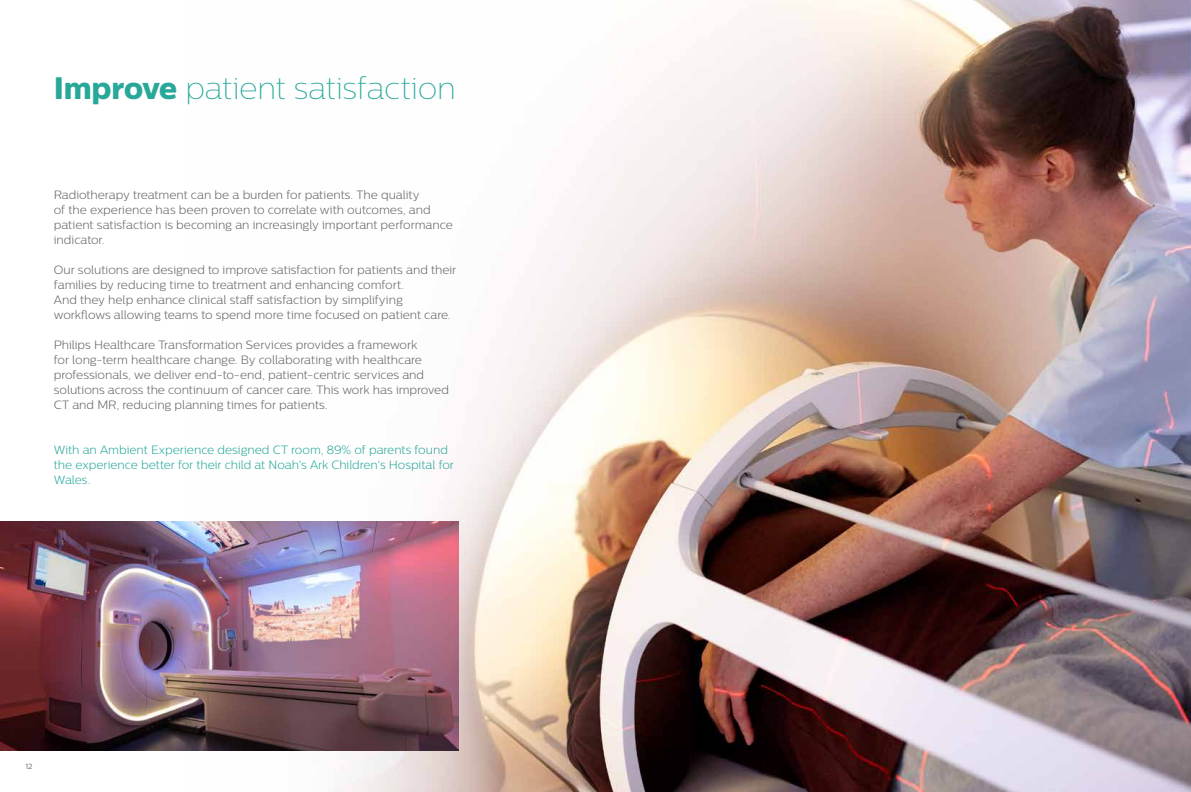
<style>
.page{position:relative;width:1191px;height:792px;background:#fff}
.page>*{position:absolute;margin:0;border:0;box-sizing:border-box;transform-origin:0 0}
.t1{font:100 31px "Centrale Sans";letter-spacing:-.01em;color:#28a899}
.t2{font:300 12px/15px "Centrale Sans";letter-spacing:-.005em;color:#646363}
.t3{font:300 12px/15px "Centrale Sans";letter-spacing:-.005em;color:#28a899}
.t4{font:7.5px "Centrale Sans";color:#646363}
.s1{font-family:"Centrale Sans X Bold";font-weight:400}
</style>
<div class="page">
<img style="left:191px;top:0;width:1000px;height:792px">
<img style="left:0;top:522px;width:458px;height:228px">
<h1 class="t1" style="left:54px;top:71px;width:404px"><span class="s1">Improve</span> patient satisfaction</h1>
<p class="t2" style="left:54px;top:187px;width:400px">Radiotherapy treatment can be a burden for patients. The quality<br>of the experience has been proven to correlate with outcomes, and patient satisfaction is becoming an increasingly important performance indicator.</p>
<p class="t2" style="left:54px;top:262px;width:404px">Our solutions are designed to improve satisfaction for patients and their families by reducing time to treatment and enhancing comfort.<br>And they help enhance clinical staff satisfaction by simplifying workflows allowing teams to spend more time focused on patient care.</p>
<p class="t2" style="left:54px;top:337px;width:396px">Philips Healthcare Transformation Services provides a framework<br>for long-term healthcare change. By collaborating with healthcare professionals, we deliver end-to-end, patient-centric services and solutions across the continuum of cancer care. This work has improved CT and MR, reducing planning times for patients.</p>
<p class="t3" style="left:54px;top:442px;width:401px">With an Ambient Experience designed CT room, 89% of parents found the experience better for their child at Noah’s Ark Children’s Hospital for<br>Wales.</p>
<p class="t4" style="left:26px;top:762px;width:8px">12</p>
</div>
